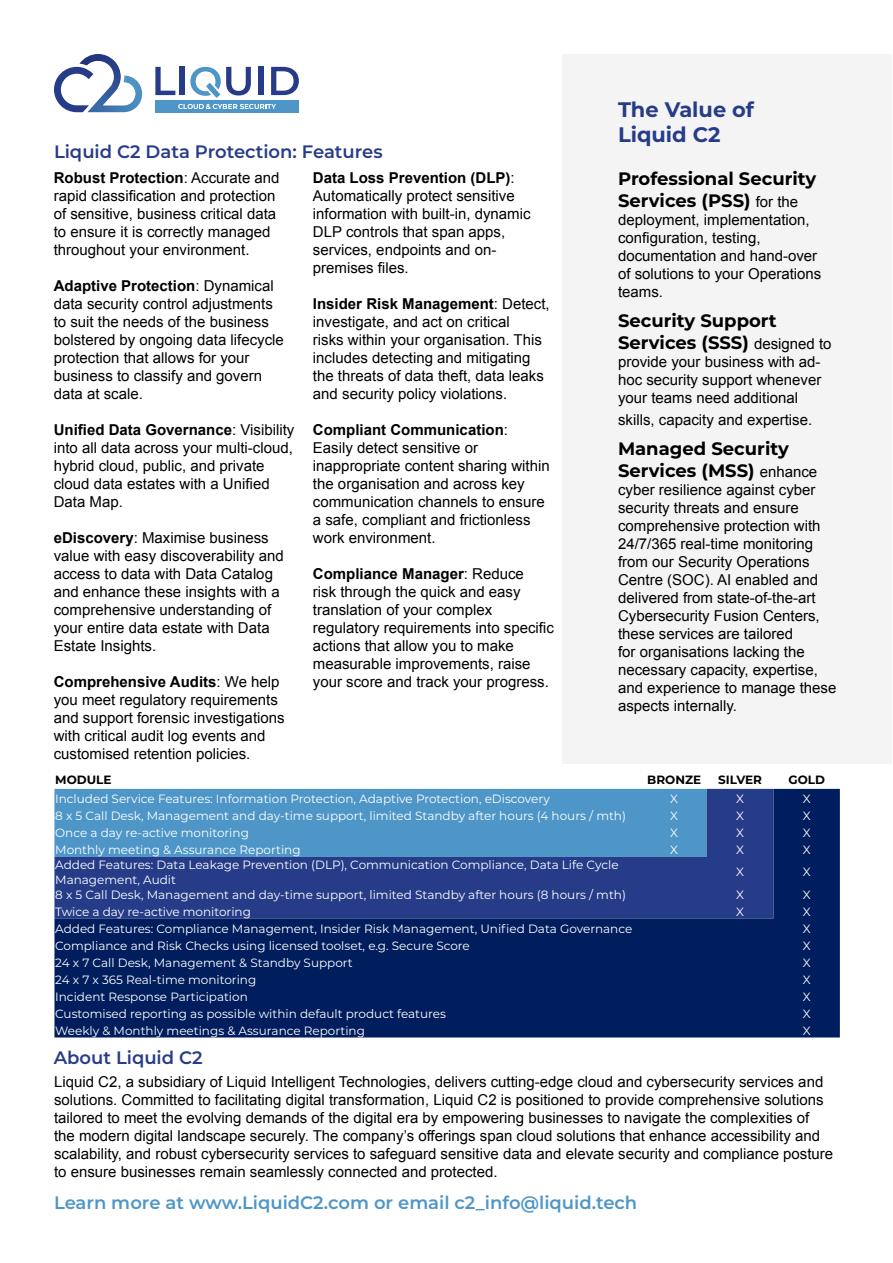
<style>
.page{position:relative;width:893px;height:1263px;background:#fff}
.page>*{position:absolute;margin:0;border:0;box-sizing:border-box;transform-origin:0 0}
.t1{font:700 21px/25.2px "Montserrat";color:#273c88}
.t2{font:700 18px/21.6px "Montserrat";color:#000}
.t3{font:600 18px "Montserrat";color:#4e96c7}
.t4{font:600 18px "Montserrat";color:#273c88}
.t5{font:15px/18px "Arial";color:#000}
.t6{font:12px/14.4px "Montserrat";color:#fff}
.t7{font:700 12px "Montserrat";color:#000}
.s1{font-weight:700}
.s2{font-family:"Arial";font-weight:400;font-size:15px}
</style>
<div class="page">
<div style="left:563px;top:54px;width:329px;height:709px;background:#f4f4f4"></div>
<div style="left:180px;top:67px;width:5px;height:28px;background:#273c88"></div>
<svg style="left:190px;top:67px;width:61px;height:31px"></svg>
<svg style="left:271px;top:67px;width:28px;height:28px"></svg>
<svg style="left:155px;top:67px;width:20px;height:28px"></svg>
<div style="left:258px;top:67px;width:5px;height:28px;background:#273c88"></div>
<div style="left:155px;top:100px;width:144px;height:12px;background:#4e96c7"></div>
<svg style="left:178px;top:104px;width:98px;height:5px"></svg>
<svg style="left:54px;top:67px;width:25px;height:45px"></svg>
<img style="left:79px;top:54px;width:63px;height:58px">
<svg style="left:54px;top:789px;width:786px;height:248px;background:#1c4180"></svg>
<p class="t4" style="left:54px;top:139px;width:330px">Liquid C2 Data Protection: Features</p>
<p class="t5" style="left:54px;top:169px;width:227px"><span class="s1">Robust Protection</span>: Accurate and rapid classification and protection of sensitive, business critical data to ensure it is correctly managed throughout your environment.</p>
<p class="t5" style="left:54px;top:277px;width:232px"><span class="s1">Adaptive Protection</span>: Dynamical data security control adjustments to suit the needs of the business bolstered by ongoing data lifecycle protection that allows for your business to classify and govern data at scale.</p>
<p class="t5" style="left:54px;top:421px;width:242px"><span class="s1">Unified Data Governance</span>: Visibility into all data across your multi-cloud, hybrid cloud, public, and private cloud data estates with a Unified<br>Data Map.</p>
<p class="t5" style="left:54px;top:529px;width:232px"><span class="s1">eDiscovery</span>: Maximise business value with easy discoverability and access to data with Data Catalog and enhance these insights with a comprehensive understanding of your entire data estate with Data<br>Estate Insights.</p>
<p class="t5" style="left:54px;top:673px;width:232px"><span class="s1">Comprehensive Audits</span>: We help you meet regulatory requirements and support forensic investigations with critical audit log events and customised retention policies.</p>
<p class="t5" style="left:313px;top:169px;width:219px"><span class="s1">Data Loss Prevention (DLP)</span>:<br>Automatically protect sensitive information with built-in, dynamic<br>DLP controls that span apps, services, endpoints and on&shy;premises files.</p>
<p class="t5" style="left:313px;top:295px;width:238px"><span class="s1">Insider Risk Management</span>: Detect, investigate, and act on critical<br>risks within your organisation. This includes detecting and mitigating the threats of data theft, data leaks and security policy violations.</p>
<p class="t5" style="left:313px;top:421px;width:238px"><span class="s1">Compliant Communication</span>:<br>Easily detect sensitive or inappropriate content sharing within the organisation and across key communication channels to ensure a safe, compliant and frictionless work environment.</p>
<p class="t5" style="left:313px;top:565px;width:242px"><span class="s1">Compliance Manager</span>: Reduce<br>risk through the quick and easy translation of your complex regulatory requirements into specific actions that allow you to make measurable improvements, raise your score and track your progress.</p>
<h1 class="t1" style="left:618px;top:96px;width:138px">The Value of<br>Liquid C2</h1>
<p class="t2" style="left:618px;top:167px;width:200px">Professional Security<br>Services (PSS) <span class="s2">for the</span></p>
<p class="t5" style="left:618px;top:211px;width:205px">deployment, implementation, configuration, testing, documentation and hand-over of solutions to your Operations teams.</p>
<p class="t2" style="left:618px;top:309px;width:215px">Security Support<br>Services (SSS) <span class="s2">designed to</span></p>
<p class="t5" style="left:618px;top:353px;width:205px;text-align:justify">provide your business with ad&shy;hoc security support whenever your teams need additional</p>
<p class="t5" style="left:618px;top:411px;width:196px">skills, capacity and expertise.</p>
<p class="t2" style="left:618px;top:437px;width:201px">Managed Security<br>Services (MSS) <span class="s2">enhance</span></p>
<p class="t5" style="left:618px;top:481px;width:220px">cyber resilience against cyber security threats and ensure comprehensive protection with<br>24/7/365 real-time monitoring from our Security Operations<br>Centre (SOC). AI enabled and delivered from state-of-the-art<br>Cybersecurity Fusion Centers, these services are tailored<br>for organisations lacking the necessary capacity, expertise, and experience to manage these aspects internally.</p>
<p class="t7" style="left:55px;top:771px;width:58px">MODULE</p>
<p class="t7" style="left:647px;top:771px;width:55px">BRONZE</p>
<p class="t7" style="left:718px;top:771px;width:45px">SILVER</p>
<p class="t7" style="left:788px;top:771px;width:38px">GOLD</p>
<p class="t6" style="left:55px;top:791px;width:496px">Included Service Features: Information Protection, Adaptive Protection, eDiscovery</p>
<p class="t6" style="left:670px;top:791px;width:9px">X</p>
<p class="t6" style="left:736px;top:791px;width:9px">X</p>
<p class="t6" style="left:803px;top:791px;width:9px">X</p>
<p class="t6" style="left:55px;top:808px;width:572px">8 x 5 Call Desk, Management and day-time support, limited Standby after hours (4 hours / mth)</p>
<p class="t6" style="left:670px;top:808px;width:9px">X</p>
<p class="t6" style="left:736px;top:808px;width:9px">X</p>
<p class="t6" style="left:803px;top:808px;width:9px">X</p>
<p class="t6" style="left:55px;top:825px;width:195px">Once a day re-active monitoring</p>
<p class="t6" style="left:670px;top:825px;width:9px">X</p>
<p class="t6" style="left:736px;top:825px;width:9px">X</p>
<p class="t6" style="left:803px;top:825px;width:9px">X</p>
<p class="t6" style="left:55px;top:842px;width:247px">Monthly meeting &amp; Assurance Reporting</p>
<p class="t6" style="left:670px;top:842px;width:9px">X</p>
<p class="t6" style="left:736px;top:842px;width:9px">X</p>
<p class="t6" style="left:803px;top:842px;width:9px">X</p>
<p class="t6" style="left:55px;top:857px;width:565px">Added Features: Data Leakage Prevention (DLP), Communication Compliance, Data Life Cycle<br>Management, Audit</p>
<p class="t6" style="left:736px;top:864px;width:9px">X</p>
<p class="t6" style="left:803px;top:864px;width:9px">X</p>
<p class="t6" style="left:55px;top:887px;width:572px">8 x 5 Call Desk, Management and day-time support, limited Standby after hours (8 hours / mth)</p>
<p class="t6" style="left:736px;top:887px;width:9px">X</p>
<p class="t6" style="left:803px;top:887px;width:9px">X</p>
<p class="t6" style="left:55px;top:904px;width:197px">Twice a day re-active monitoring</p>
<p class="t6" style="left:736px;top:904px;width:9px">X</p>
<p class="t6" style="left:803px;top:904px;width:9px">X</p>
<p class="t6" style="left:55px;top:921px;width:579px">Added Features: Compliance Management, Insider Risk Management, Unified Data Governance</p>
<p class="t6" style="left:803px;top:921px;width:9px">X</p>
<p class="t6" style="left:55px;top:938px;width:416px">Compliance and Risk Checks using licensed toolset, e.g. Secure Score</p>
<p class="t6" style="left:803px;top:938px;width:9px">X</p>
<p class="t6" style="left:55px;top:955px;width:299px">24 x 7 Call Desk, Management &amp; Standby Support</p>
<p class="t6" style="left:803px;top:955px;width:9px">X</p>
<p class="t6" style="left:55px;top:972px;width:203px">24 x 7 x 365 Real-time monitoring</p>
<p class="t6" style="left:803px;top:972px;width:9px">X</p>
<p class="t6" style="left:55px;top:989px;width:194px">Incident Response Participation</p>
<p class="t6" style="left:803px;top:989px;width:9px">X</p>
<p class="t6" style="left:55px;top:1006px;width:392px">Customised reporting as possible within default product features</p>
<p class="t6" style="left:803px;top:1006px;width:9px">X</p>
<p class="t6" style="left:55px;top:1023px;width:311px">Weekly &amp; Monthly meetings &amp; Assurance Reporting</p>
<p class="t6" style="left:803px;top:1023px;width:9px">X</p>
<p class="t4" style="left:54px;top:1045px;width:150px">About Liquid C2</p>
<p class="t5" style="left:54px;top:1073px;width:781px">Liquid C2, a subsidiary of Liquid Intelligent Technologies, delivers cutting-edge cloud and cybersecurity services and solutions. Committed to facilitating digital transformation, Liquid C2 is positioned to provide comprehensive solutions tailored to meet the evolving demands of the digital era by empowering businesses to navigate the complexities of the modern digital landscape securely. The company’s offerings span cloud solutions that enhance accessibility and scalability, and robust cybersecurity services to safeguard sensitive data and elevate security and compliance posture to ensure businesses remain seamlessly connected and protected.</p>
<p class="t3" style="left:54px;top:1190px;width:585px">Learn more at www.LiquidC2.com or email c2_info@liquid.tech</p>
</div>
